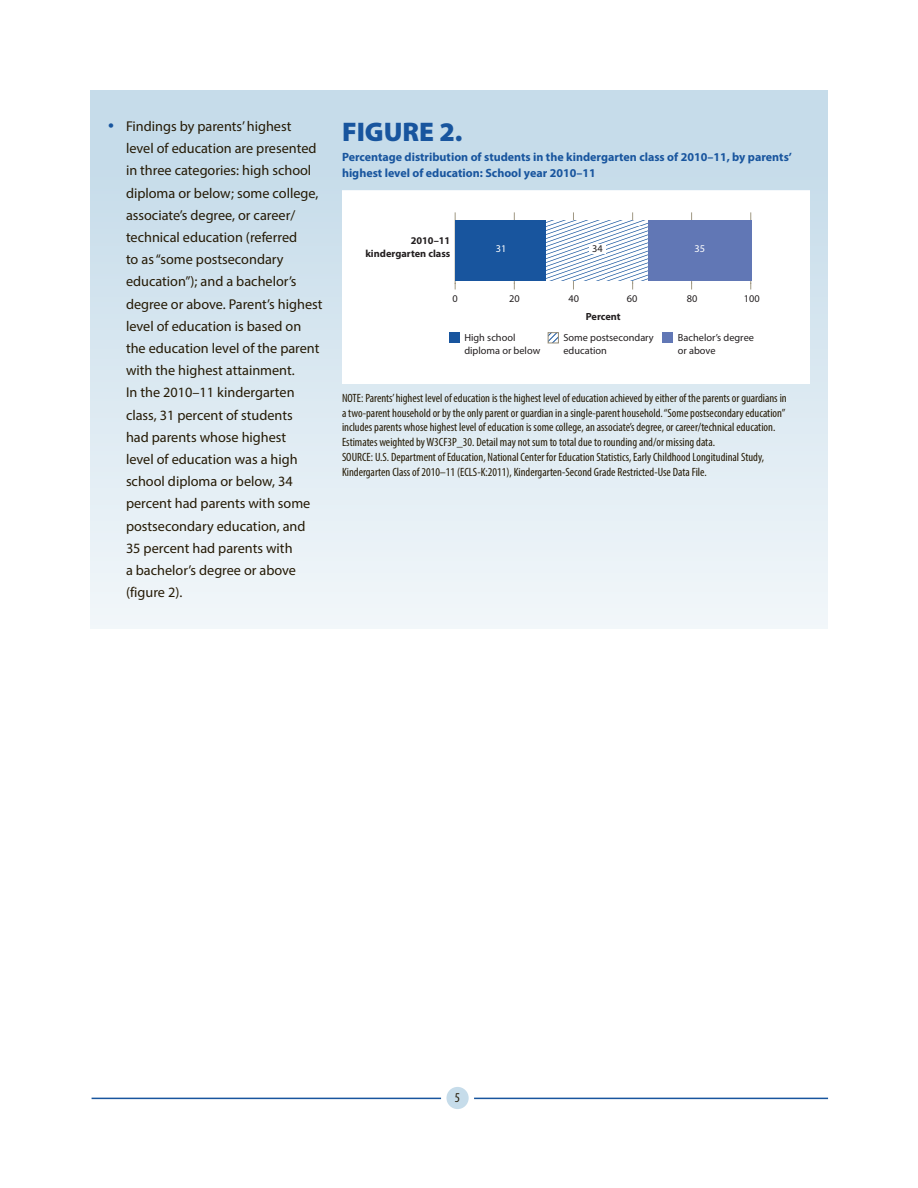
<style>
.page{position:relative;width:918px;height:1188px;background:#fff}
.page>*{position:absolute;margin:0;border:0;box-sizing:border-box;transform-origin:0 0}
.t1{font:900 27px "Myriad Pro";color:#18559e}
.t2{font:14.25px/22.2px "Myriad Pro";color:#251a05}
.t3{font:condensed 13.5px "Myriad Pro";color:#251a05}
.t4{font:condensed 12px/14.4px "Myriad Pro";color:#251a05}
.t5{font:700 12px/16.5px "Myriad Pro";color:#18559e}
.t6{font:10.35px/12.5px "Myriad Pro";color:#231f20}
.t7{font:700 10.35px/12.5px "Myriad Pro";color:#231f20;text-align:right}
.t8{font:10.35px "Myriad Pro";color:#fff}
.s1{font-size:21px;color:#18559e}
</style>
<div class="page">
<div style="left:446px;top:1087px;width:23px;height:22px;background:#c6dcea;border-radius:50%"></div>
<hr style="left:474px;top:1098px;width:354px;height:1px;background:#18559e">
<hr style="left:92px;top:1098px;width:349px;height:1px;background:#18559e">
<div style="left:90px;top:90px;width:738px;height:538px;background:linear-gradient(to bottom,#c1d9e8,#f1f6f9)"></div>
<div style="left:343px;top:191px;width:466px;height:192px;background:#fff"></div>
<hr style="left:750px;top:212px;width:1px;height:72px;background:#a09883">
<hr style="left:691px;top:212px;width:1px;height:72px;background:#a09883">
<hr style="left:632px;top:212px;width:1px;height:72px;background:#a09883">
<hr style="left:573px;top:212px;width:1px;height:72px;background:#a09883">
<hr style="left:514px;top:212px;width:1px;height:72px;background:#a09883">
<hr style="left:455px;top:212px;width:1px;height:72px;background:#a09883">
<div style="left:449px;top:333px;width:10px;height:10px;background:#18559e"></div>
<svg style="left:548px;top:332px;width:11px;height:11px"></svg>
<div style="left:663px;top:333px;width:10px;height:10px;background:#6177b5"></div>
<div style="left:455px;top:220px;width:92px;height:60px;background:#18559e"></div>
<svg style="left:547px;top:220px;width:101px;height:60px"></svg>
<div style="left:590px;top:244px;width:16px;height:9px;background:#fff"></div>
<div style="left:648px;top:220px;width:104px;height:60px;background:#6177b5"></div>
<div style="left:342px;top:190px;width:468px;height:194px;border:2px solid #fff"></div>
<p class="t2" style="left:126px;top:115px;width:198px;text-indent:-18px"><span class="s1">•</span> Findings by parents’ highest level of education are presented in three categories: high school diploma or below; some college, associate’s degree, or career/ technical education (referred<br>to as “some postsecondary education”); and a bachelor’s degree or above. Parent’s highest level of education is based on the education level of the parent with the highest attainment.<br>In the 2010–11 kindergarten class, 31 percent of students<br>had parents whose highest<br>level of education was a high school diploma or below, 34 percent had parents with some postsecondary education, and<br>35 percent had parents with<br>a bachelor’s degree or above (figure 2).</p>
<p class="t1" style="left:342px;top:113px;width:122px">FIGURE 2.</p>
<p class="t5" style="left:342px;top:148px;width:451px">Percentage distribution of students in the kindergarten class of 2010–11, by parents’ highest level of education: School year 2010–11</p>
<p class="t7" style="left:365px;top:234px;width:86px">2010–11 kindergarten class</p>
<p class="t8" style="left:496px;top:242px;width:12px">31</p>
<p class="t6" style="left:592px;top:242px;width:12px">34</p>
<p class="t8" style="left:694px;top:242px;width:12px">35</p>
<p class="t6" style="left:453px;top:293px;width:7px">0</p>
<p class="t6" style="left:509px;top:293px;width:12px">20</p>
<p class="t6" style="left:568px;top:293px;width:12px">40</p>
<p class="t6" style="left:627px;top:293px;width:12px">60</p>
<p class="t6" style="left:687px;top:293px;width:12px">80</p>
<p class="t6" style="left:744px;top:293px;width:17px">100</p>
<p class="t6" style="left:464px;top:331px;width:77px">High school diploma or below</p>
<p class="t6" style="left:563px;top:331px;width:92px">Some postsecondary education</p>
<p class="t6" style="left:678px;top:331px;width:78px">Bachelor’s degree or above</p>
<p class="t7" style="left:586px;top:310px;width:36px">Percent</p>
<p class="t4" style="left:342px;top:391px;width:446px">NOTE: Parents’ highest level of education is the highest level of education achieved by either of the parents or guardians in a two-parent household or by the only parent or guardian in a single-parent household. “Some postsecondary education” includes parents whose highest level of education is some college, an associate’s degree, or career/technical education.<br>Estimates weighted by W3CF3P_30. Detail may not sum to total due to rounding and/or missing data.</p>
<p class="t4" style="left:342px;top:450px;width:424px">SOURCE: U.S. Department of Education, National Center for Education Statistics, Early Childhood Longitudinal Study,<br>Kindergarten Class of 2010–11 (ECLS-K:2011), Kindergarten-Second Grade Restricted-Use Data File.</p>
<p class="t3" style="left:455px;top:1090px;width:7px">5</p>
</div>
